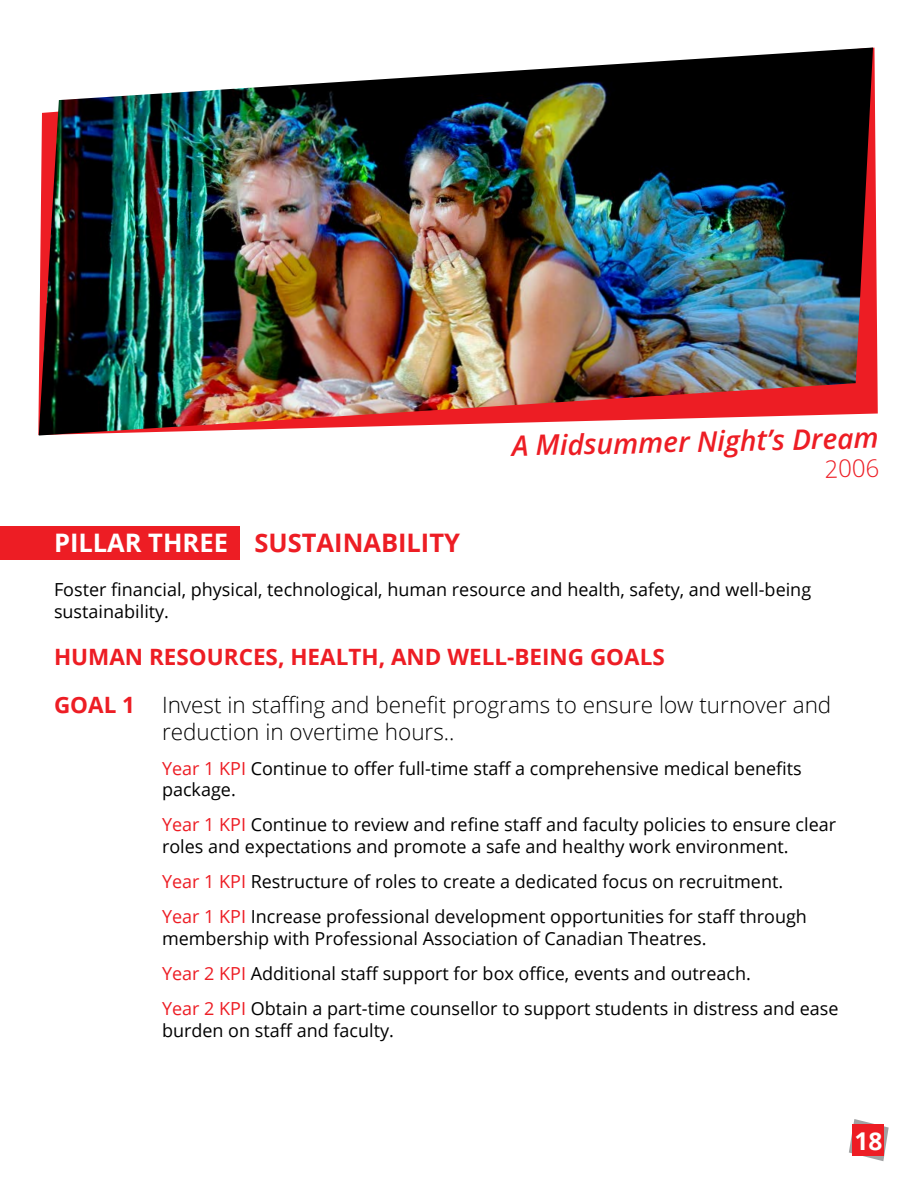
<style>
.page{position:relative;width:918px;height:1188px;background:#fff}
.page>*{position:absolute;margin:0;border:0;box-sizing:border-box;transform-origin:0 0}
.t1{font:italic 600 28.2px "Open Sans";color:#ed1d24}
.t2{font:700 25.5px "Open Sans";color:#ed1d24}
.t3{font:700 24.45px "Open Sans";color:#fff}
.t4{font:300 24px "Open Sans";color:#ed1d24}
.t5{font:300 22.5px/47.7px "Open Sans";color:#000}
.t6{font:18px/21.6px "Open Sans";color:#000}
.s1{color:#fff}
.s2{font-weight:700;color:#ed1d24}
.s3{color:#ed1d24}
</style>
<div class="page">
<div style="left:0;top:526px;width:240px;height:34px;background:#ed1d24"></div>
<img style="left:39px;top:48px;width:834px;height:388px">
<svg style="left:849px;top:1119px;width:40px;height:42px"></svg>
<div style="left:853px;top:1124px;width:31px;height:32px;background:#ed1d24"></div>
<h1 class="t1" style="left:511px;top:425px;width:368px;rotate:-1deg">A Midsummer Night’s Dream</h1>
<h3 class="t4" style="left:824px;top:452px;width:56px;rotate:-1deg">2006</h3>
<h2 class="t2" style="left:54px;top:525px;width:408px"><span class="s1">PILLAR THREE</span> SUSTAINABILITY</h2>
<p class="t6" style="left:54px;top:578px;width:759px">Foster financial, physical, technological, human resource and health, safety, and well-being sustainability.</p>
<p class="t5" style="left:54px;top:632px;width:779px"><span class="s2">HUMAN RESOURCES, HEALTH, AND WELL-BEING GOALS<br>GOAL 1</span> Invest in staffing and benefit programs to ensure low turnover and</p>
<p class="t5" style="left:162px;top:707px;width:294px">reduction in overtime hours..</p>
<p class="t6" style="left:162px;top:757px;width:641px"><span class="s3">Year 1 KPI</span> Continue to offer full-time staff a comprehensive medical benefits package.</p>
<p class="t6" style="left:162px;top:814px;width:676px"><span class="s3">Year 1 KPI</span> Continue to review and refine staff and faculty policies to ensure clear roles and expectations and promote a safe and healthy work environment.</p>
<p class="t6" style="left:162px;top:864px;width:647px;line-height:35.1px"><span class="s3">Year 1 KPI</span> Restructure of roles to create a dedicated focus on recruitment.<br><span class="s3">Year 1 KPI</span> Increase professional development opportunities for staff through</p>
<p class="t6" style="left:162px;top:920px;width:678px;line-height:35.1px">membership with Professional Association of Canadian Theatres.<br><span class="s3">Year 2 KPI</span> Additional staff support for box office, events and outreach.<br><span class="s3">Year 2 KPI</span> Obtain a part-time counsellor to support students in distress and ease</p>
<p class="t6" style="left:162px;top:1019px;width:234px">burden on staff and faculty.</p>
<h3 class="t3" style="left:854px;top:1123px;width:29px">18</h3>
</div>
